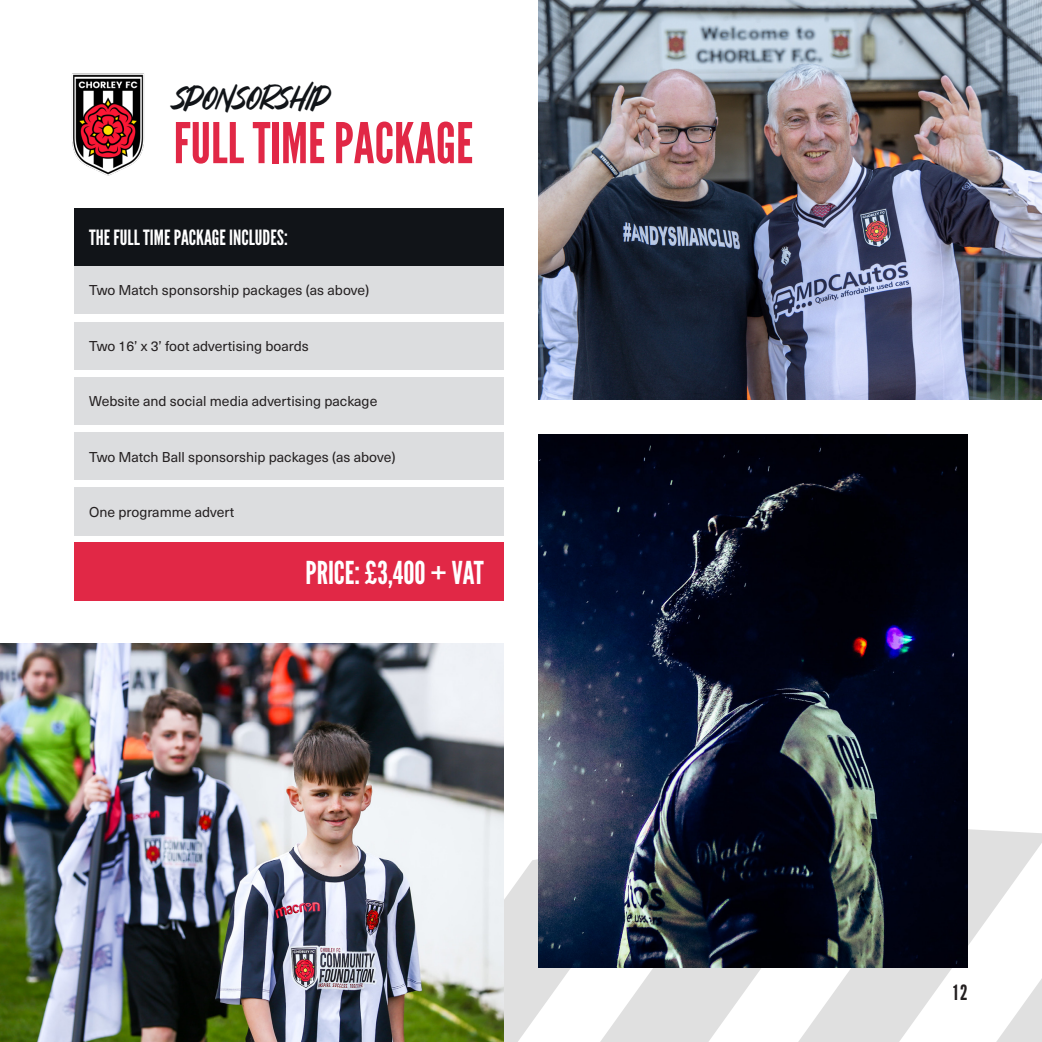
<style>
.page{position:relative;width:1042px;height:1042px;background:#fff}
.page>*{position:absolute;margin:0;border:0;box-sizing:border-box;transform-origin:0 0}
.t1{font:56px "League Gothic";color:#e12846}
.t2{font:36.75px "Masker Area";color:#111418}
.t3{font:31.5px "League Gothic";color:#fff}
.t4{font:21px "League Gothic";color:#fff}
.t5{font:21px "League Gothic";color:#231f20}
.t6{font:14px "Neue Haas Unica W1 G";color:#231f20}
</style>
<div class="page">
<svg style="left:504px;top:859px;width:96px;height:183px;fill:#e0e0e0"></svg>
<svg style="left:600px;top:967px;width:198px;height:75px;fill:#e0e0e0"></svg>
<svg style="left:798px;top:828px;width:244px;height:214px"></svg>
<svg style="left:996px;top:978px;width:46px;height:64px"></svg>
<img style="left:72px;top:73px;width:73px;height:103px">
<img style="left:538px;top:0;width:504px;height:399px">
<img style="left:538px;top:434px;width:429px;height:533px">
<div style="left:74px;top:208px;width:430px;height:58px;background:#111418"></div>
<div style="left:74px;top:543px;width:430px;height:58px;background:#e12846"></div>
<div style="left:74px;top:488px;width:430px;height:48px;background:#dcdddf"></div>
<div style="left:74px;top:432px;width:430px;height:48px;background:#dcdddf"></div>
<div style="left:74px;top:377px;width:430px;height:48px;background:#dcdddf"></div>
<div style="left:74px;top:321px;width:430px;height:48px;background:#dcdddf"></div>
<div style="left:74px;top:266px;width:430px;height:48px;background:#dcdddf"></div>
<div style="left:74px;top:487px;width:430px;height:48px;background:#dcdddf"></div>
<img style="left:0;top:643px;width:504px;height:399px">
<p class="t2" style="left:174px;top:79px;width:158px">SPONSORSHIP</p>
<p class="t1" style="left:174px;top:110px;width:301px">FULL TIME PACKAGE</p>
<p class="t4" style="left:89px;top:225px;width:200px">THE FULL TIME PACKAGE INCLUDES:</p>
<p class="t6" style="left:89px;top:280px;width:281px">Two Match sponsorship packages (as above)</p>
<p class="t6" style="left:89px;top:336px;width:221px">Two 16’ x 3’ foot advertising boards</p>
<p class="t6" style="left:89px;top:391px;width:289px">Website and social media advertising package</p>
<p class="t6" style="left:89px;top:446px;width:308px">Two Match Ball sponsorship packages (as above)</p>
<p class="t6" style="left:89px;top:502px;width:146px">One programme advert</p>
<p class="t3" style="left:306px;top:553px;width:180px">PRICE: £3,400 + VAT</p>
<h3 class="t5" style="left:953px;top:980px;width:16px">12</h3>
</div>
